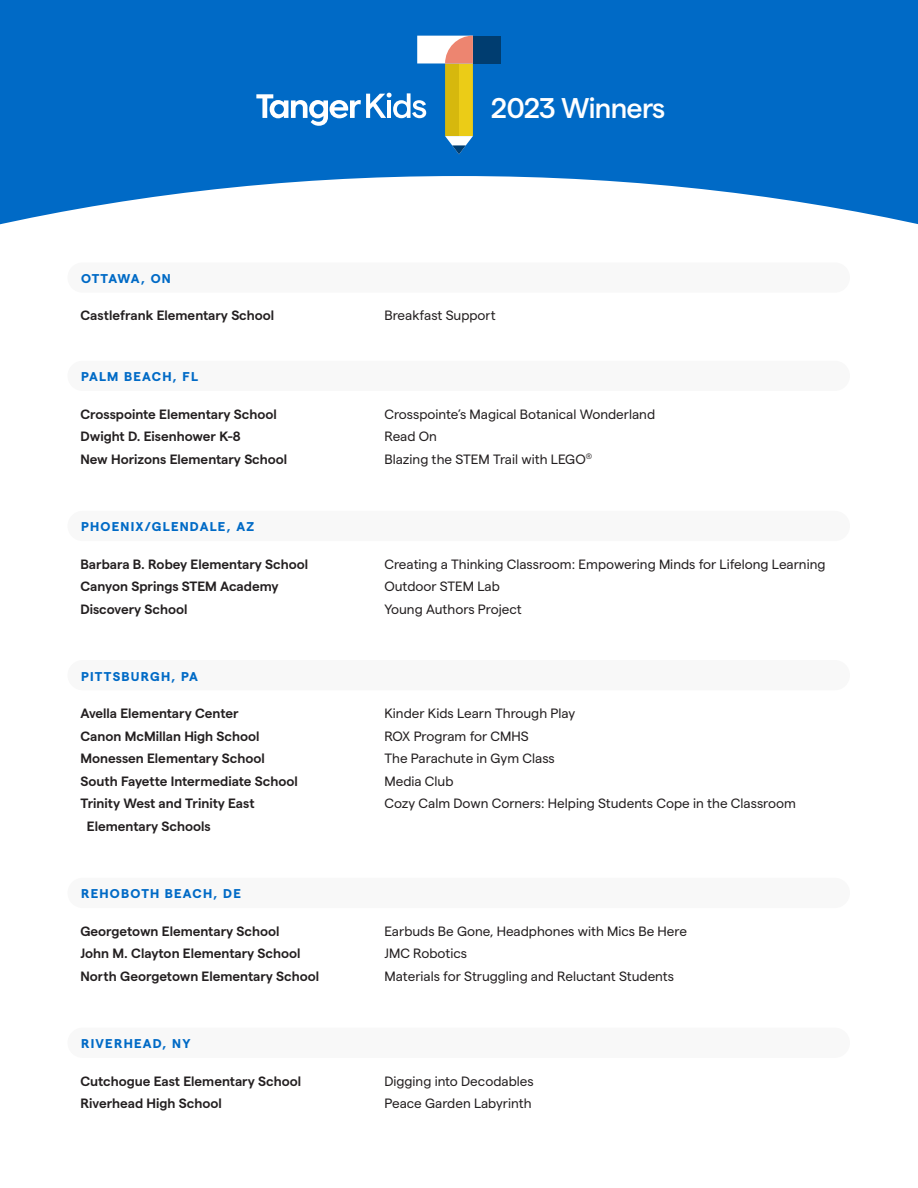
<style>
.page{position:relative;width:918px;height:1188px;background:#006ac6}
.page>*{position:absolute;margin:0;border:0;box-sizing:border-box;transform-origin:0 0}
.t1{font:500 28.5px "Matter";letter-spacing:-.025em;color:#fff}
.t2{font:600 13.5px "Matter";color:#231f20}
.t3{font:13.5px "Matter";color:#231f20}
.t4{font:700 12.75px "Matter";letter-spacing:.1em;color:#006ac6}
.t5{font:700 12.75px "Matter";letter-spacing:.045em;color:#006ac6}
</style>
<div class="page">
<div style="left:0;top:176px;width:918px;height:1012px;background:#fff"></div>
<div style="left:473px;top:36px;width:28px;height:27px;background:#003d70"></div>
<svg style="left:256px;top:36px;width:217px;height:118px"></svg>
<div style="left:68px;top:511px;width:782px;height:30px;background:#f8f8f8;border-radius:15px"></div>
<div style="left:68px;top:262px;width:782px;height:31px;background:#f8f8f8;border-radius:15px"></div>
<div style="left:68px;top:361px;width:782px;height:30px;background:#f8f8f8;border-radius:15px"></div>
<div style="left:68px;top:660px;width:782px;height:30px;background:#f8f8f8;border-radius:15px"></div>
<div style="left:68px;top:878px;width:782px;height:30px;background:#f8f8f8;border-radius:15px"></div>
<div style="left:68px;top:1028px;width:782px;height:30px;background:#f8f8f8;border-radius:15px"></div>
<p class="t5" style="left:81px;top:269px;width:91px">OTTAWA, ON</p>
<p class="t2" style="left:80px;top:306px;width:195px">Castlefrank Elementary School</p>
<p class="t4" style="left:81px;top:367px;width:119px">PALM BEACH, FL</p>
<p class="t2" style="left:80px;top:404px;width:198px">Crosspointe Elementary School</p>
<p class="t2" style="left:80px;top:427px;width:162px">Dwight D. Eisenhower K-8</p>
<p class="t2" style="left:80px;top:449px;width:208px">New Horizons Elementary School</p>
<p class="t4" style="left:81px;top:517px;width:175px">PHOENIX/GLENDALE, AZ</p>
<p class="t2" style="left:80px;top:554px;width:229px">Barbara B. Robey Elementary School</p>
<p class="t2" style="left:80px;top:577px;width:200px">Canyon Springs STEM Academy</p>
<p class="t2" style="left:80px;top:599px;width:109px">Discovery School</p>
<p class="t4" style="left:81px;top:667px;width:119px">PITTSBURGH, PA</p>
<p class="t2" style="left:80px;top:703px;width:160px">Avella Elementary Center</p>
<p class="t2" style="left:80px;top:726px;width:181px">Canon McMillan High School</p>
<p class="t2" style="left:80px;top:748px;width:186px">Monessen Elementary School</p>
<p class="t2" style="left:80px;top:771px;width:219px">South Fayette Intermediate School</p>
<p class="t2" style="left:80px;top:793px;width:176px">Trinity West and Trinity East</p>
<p class="t2" style="left:87px;top:816px;width:125px">Elementary Schools</p>
<p class="t4" style="left:81px;top:884px;width:161px">REHOBOTH BEACH, DE</p>
<p class="t2" style="left:80px;top:921px;width:201px">Georgetown Elementary School</p>
<p class="t2" style="left:80px;top:944px;width:222px">John M. Clayton Elementary School</p>
<p class="t2" style="left:80px;top:966px;width:240px">North Georgetown Elementary School</p>
<p class="t4" style="left:81px;top:1034px;width:111px">RIVERHEAD, NY</p>
<p class="t2" style="left:80px;top:1071px;width:222px">Cutchogue East Elementary School</p>
<p class="t2" style="left:80px;top:1093px;width:143px">Riverhead High School</p>
<h1 class="t1" style="left:491px;top:87px;width:176px">2023 Winners</h1>
<p class="t3" style="left:384px;top:306px;width:113px">Breakfast Support</p>
<p class="t3" style="left:384px;top:404px;width:272px">Crosspointe’s Magical Botanical Wonderland</p>
<p class="t3" style="left:384px;top:427px;width:54px">Read On</p>
<p class="t3" style="left:384px;top:449px;width:209px">Blazing the STEM Trail with LEGO<sup>®</sup></p>
<p class="t3" style="left:384px;top:554px;width:443px">Creating a Thinking Classroom: Empowering Minds for Lifelong Learning</p>
<p class="t3" style="left:384px;top:577px;width:117px">Outdoor STEM Lab</p>
<p class="t3" style="left:384px;top:599px;width:139px">Young Authors Project</p>
<p class="t3" style="left:384px;top:703px;width:192px">Kinder Kids Learn Through Play</p>
<p class="t3" style="left:384px;top:726px;width:146px">ROX Program for CMHS</p>
<p class="t3" style="left:384px;top:748px;width:172px">The Parachute in Gym Class</p>
<p class="t3" style="left:384px;top:771px;width:71px">Media Club</p>
<p class="t3" style="left:384px;top:793px;width:413px">Cozy Calm Down Corners: Helping Students Cope in the Classroom</p>
<p class="t3" style="left:384px;top:921px;width:304px">Earbuds Be Gone, Headphones with Mics Be Here</p>
<p class="t3" style="left:384px;top:944px;width:84px">JMC Robotics</p>
<p class="t3" style="left:384px;top:966px;width:291px">Materials for Struggling and Reluctant Students</p>
<p class="t3" style="left:384px;top:1071px;width:151px">Digging into Decodables</p>
<p class="t3" style="left:384px;top:1094px;width:149px">Peace Garden Labyrinth</p>
</div>
